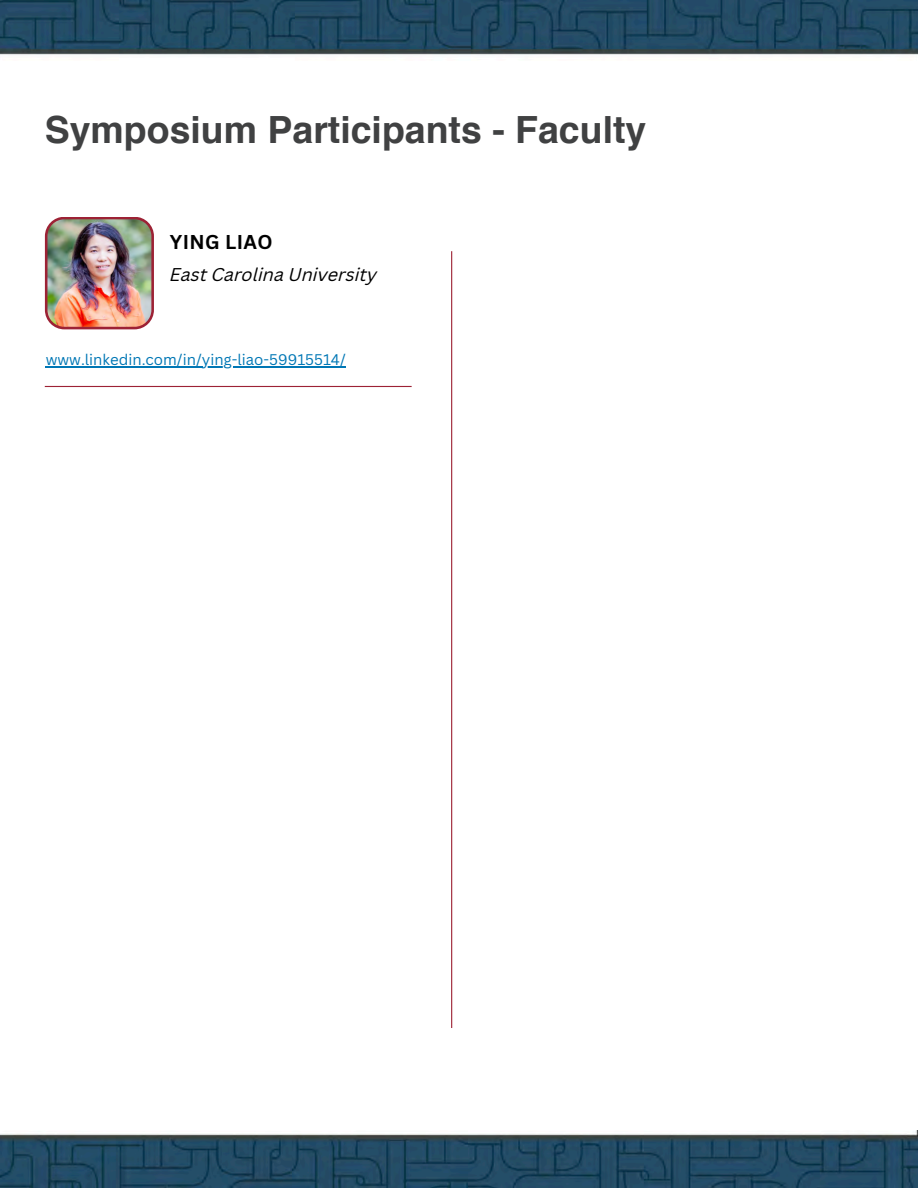
<style>
.page{position:relative;width:918px;height:1188px;background:#fff}
.page>*{position:absolute;margin:0;border:0;box-sizing:border-box;transform-origin:0 0}
.t1{font:700 37.5px "Helvetica";color:#404142}
.t2{font:700 19.5px "Canva Sans";letter-spacing:.02em;color:#000}
.t3{font:italic 18px "Canva Sans";color:#000}
.t4{font:15px "Canva Sans";color:#0077b5}
</style>
<div class="page">
<hr style="left:451px;top:251px;width:1px;height:777px;background:#9d2235">
<hr style="left:45px;top:386px;width:367px;height:1px;background:#9d2235">
<img style="left:45px;top:217px;width:109px;height:112px">
<hr style="left:46px;top:366px;width:300px;height:1px;background:#0077b5">
<img style="left:0;top:0;width:918px;height:55px">
<img style="left:0;top:1131px;width:918px;height:57px">
<h1 class="t1" style="left:45px;top:114px;width:603px">Symposium Participants - Faculty</h1>
<h2 class="t2" style="left:170px;top:228px;width:104px">YING LIAO</h2>
<p class="t3" style="left:170px;top:267px;width:209px">East Carolina University</p>
<p class="t4" style="left:46px;top:349px;width:302px">www.linkedin.com/in/ying-liao-59915514/</p>
</div>
